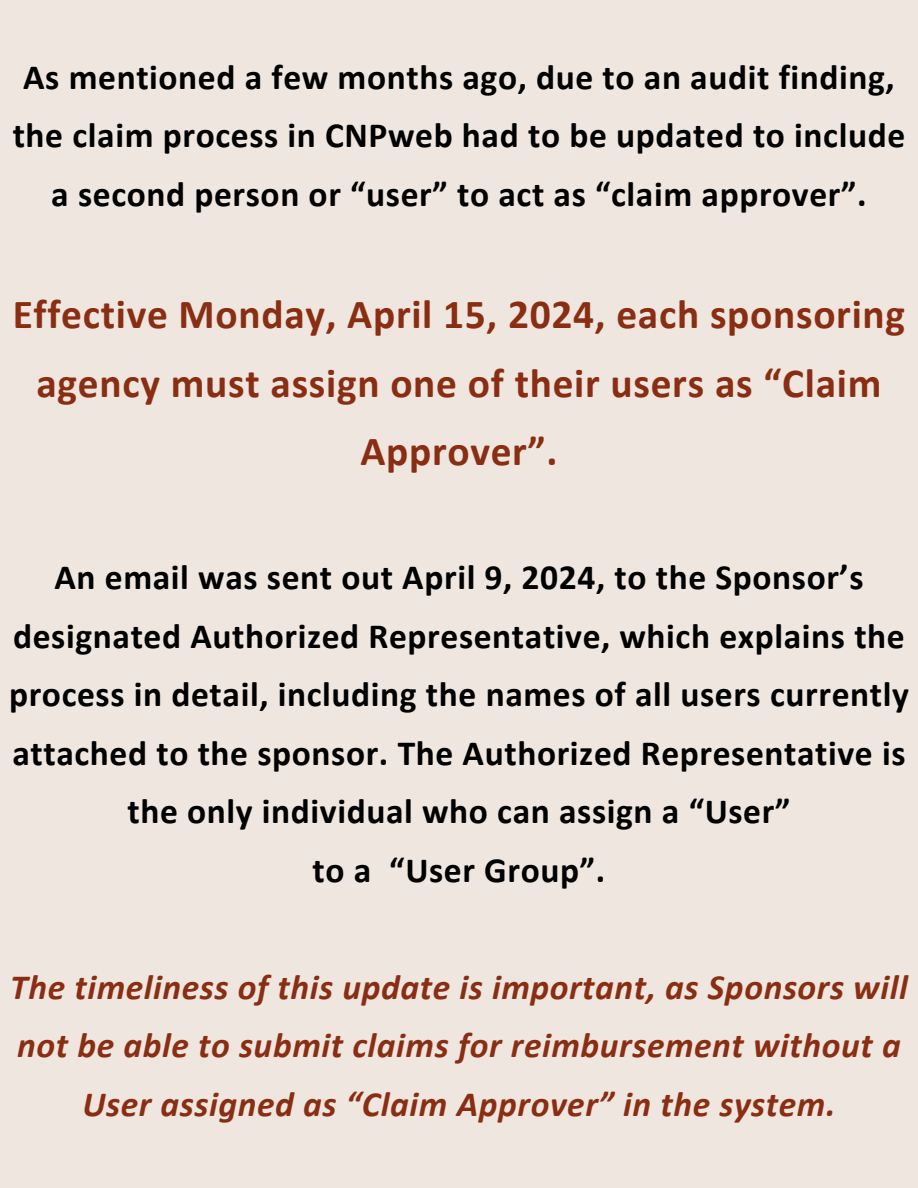
<style>
.page{position:relative;width:918px;height:1188px;background:#eee6df}
.page>*{position:absolute;margin:0;border:0;box-sizing:border-box;transform-origin:0 0}
.t1{font:700 41.4px/68.7px "Calibri";letter-spacing:.02em;color:#8a2e13;text-align:center}
.t2{font:700 35.55px/58.5px "Calibri";letter-spacing:.02em;color:#000;text-align:center}
.t3{font:italic 700 35.55px/58.5px "Calibri";letter-spacing:.02em;color:#8a2e13;text-align:center}
</style>
<div class="page">
<p class="t2" style="left:13px;top:50px;width:894px">As mentioned a few months ago, due to an audit finding, the claim process in CNPweb had to be updated to include a second person or “user” to act as “claim approver”.</p>
<h1 class="t1" style="left:13px;top:283px;width:894px">Effective Monday, April 15, 2024, each sponsoring agency must assign one of their users as “Claim<br>Approver”.</h1>
<p class="t2" style="left:9px;top:551px;width:901px">An email was sent out April 9, 2024, to the Sponsor’s designated Authorized Representative, which explains the process in detail, including the names of all users currently attached to the sponsor. The Authorized Representative is the only individual who can assign a “User”</p>
<p class="t2" style="left:313px;top:844px;width:294px">to a “User Group”.</p>
<p class="t3" style="left:10px;top:961px;width:899px">The timeliness of this update is important, as Sponsors will not be able to submit claims for reimbursement without a<br>User assigned as “Claim Approver” in the system.</p>
</div>
